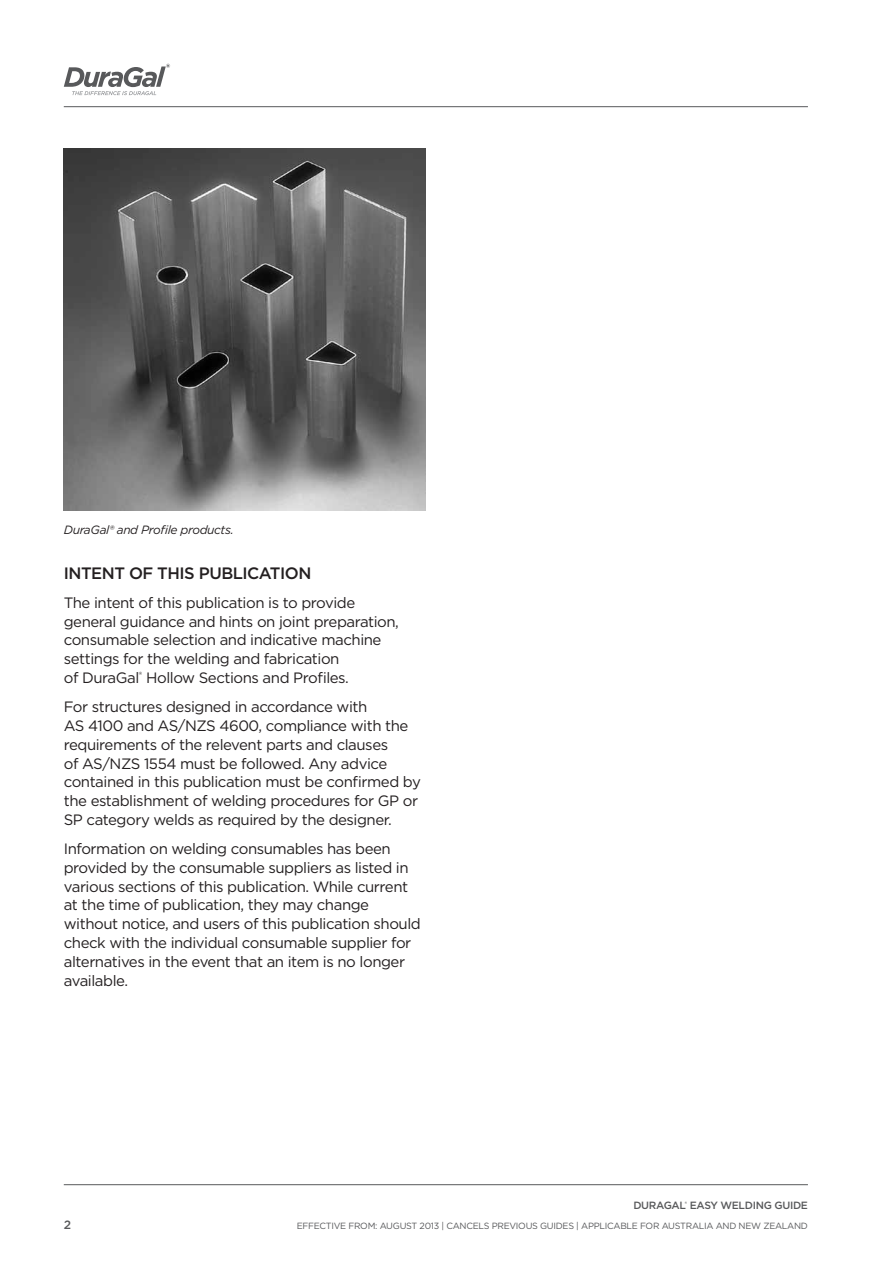
<style>
.page{position:relative;width:893px;height:1263px;background:#fff}
.page>*{position:absolute;margin:0;border:0;box-sizing:border-box;transform-origin:0 0}
.t1{font:500 16.5px "Gotham";letter-spacing:-.03em;color:#231f20}
.t2{font:15px/18.8px "Gotham";letter-spacing:-.03em;color:#231f20}
.t3{font:italic 12px "Gotham";letter-spacing:-.03em;color:#231f20}
.t4{font:500 12px "Gotham";color:#58595b}
.t5{font:500 10.5px "Gotham";letter-spacing:-.03em;color:#58595b}
.t6{font:9px "Gotham";letter-spacing:-.03em;color:#58595b}
</style>
<div class="page">
<hr style="left:64px;top:106px;width:744px;height:1px;background:#58595b">
<hr style="left:64px;top:1184px;width:744px;height:1px;background:#58595b">
<svg style="left:64px;top:64px;width:106px;height:31px"></svg>
<img style="left:64px;top:149px;width:361px;height:361px">
<p class="t3" style="left:64px;top:524px;width:171px">DuraGal® and Profile products.</p>
<p class="t1" style="left:64px;top:565px;width:249px">INTENT OF THIS PUBLICATION</p>
<p class="t2" style="left:64px;top:594px;width:337px">The intent of this publication is to provide general guidance and hints on joint preparation, consumable selection and indicative machine settings for the welding and fabrication<br>of DuraGal<sup>®</sup> Hollow Sections and Profiles.</p>
<p class="t2" style="left:64px;top:698px;width:359px">For structures designed in accordance with<br>AS 4100 and AS/NZS 4600, compliance with the requirements of the relevent parts and clauses<br>of AS/NZS 1554 must be followed. Any advice contained in this publication must be confirmed by the establishment of welding procedures for GP or SP category welds as required by the designer.</p>
<p class="t2" style="left:64px;top:840px;width:359px">Information on welding consumables has been provided by the consumable suppliers as listed in various sections of this publication. While current at the time of publication, they may change without notice, and users of this publication should check with the individual consumable supplier for alternatives in the event that an item is no longer available.</p>
<p class="t4" style="left:64px;top:1219px;width:9px">2</p>
<p class="t5" style="left:633px;top:1201px;width:176px">DURAGAL<sup>®</sup> EASY WELDING GUIDE</p>
<p class="t6" style="left:297px;top:1221px;width:513px">EFFECTIVE FROM: AUGUST 2013 | CANCELS PREVIOUS GUIDES | APPLICABLE FOR AUSTRALIA AND NEW ZEALAND</p>
</div>
